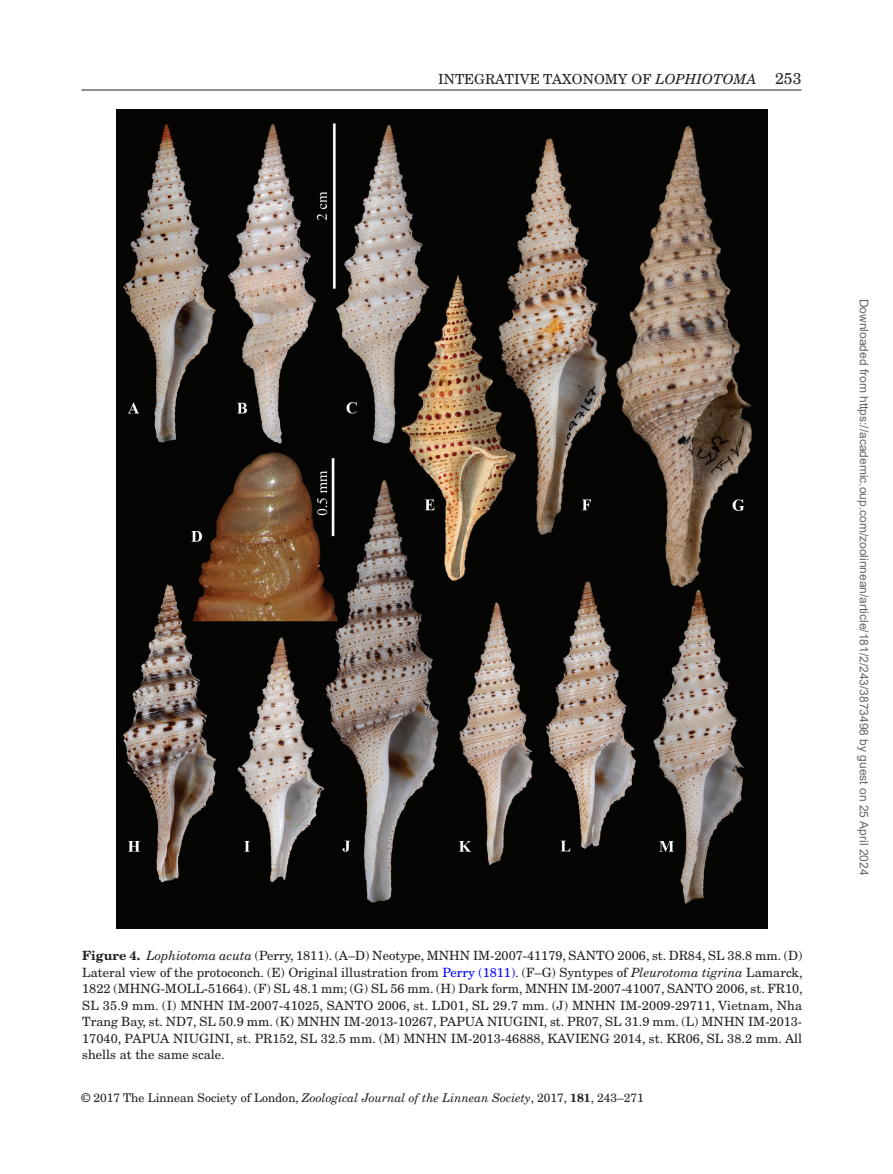
<style>
.page{position:relative;width:893px;height:1174px;background:#fff}
.page>*{position:absolute;margin:0;border:0;box-sizing:border-box;transform-origin:0 0}
.t1{font:13.8px "New Century Schlbk";color:#231f20}
.t2{font:12.75px/16.5px "New Century Schlbk";color:#231f20;text-align:justify}
.t3{font:12px "Arial";color:#666}
.t4{font:12px "New Century Schlbk";color:#231f20}
.s1{font-style:italic}
.s2{font-size:15.75px}
.s3{font-weight:700}
.s4{color:#00f}
</style>
<div class="page">
<hr style="left:81px;top:90px;width:720px;height:1px;background:#231f20">
<img style="left:117px;top:110px;width:651px;height:818px">
<p class="t1" style="left:438px;top:70px;width:365px">INTEGRATIVE TAXONOMY OF <span class="s1">LOPHIOTOMA</span> <span class="s2">253</span></p>
<p class="t2" style="left:82px;top:947px;width:722px"><span class="s3">Figure 4.</span> <span class="s1">Lophiotoma acuta</span> (Perry, 1811). (A–D) Neotype, MNHN IM-2007-41179, SANTO 2006, st. DR84, SL 38.8 mm. (D)<br>Lateral view of the protoconch. (E) Original illustration from <span class="s4">Perry (1811)</span>. (F–G) Syntypes of <span class="s1">Pleurotoma tigrina</span> Lamarck, 1822 (MHNG-MOLL-51664). (F) SL 48.1 mm; (G) SL 56 mm. (H) Dark form, MNHN IM-2007-41007, SANTO 2006, st. FR10, SL 35.9 mm. (I) MNHN IM-2007-41025, SANTO 2006, st. LD01, SL 29.7 mm. (J) MNHN IM-2009-29711, Vietnam, Nha Trang Bay, st. ND7, SL 50.9 mm. (K) MNHN IM-2013-10267, PAPUA NIUGINI, st. PR07, SL 31.9 mm. (L) MNHN IM-2013- 17040, PAPUA NIUGINI, st. PR152, SL 32.5 mm. (M) MNHN IM-2013-46888, KAVIENG 2014, st. KR06, SL 38.2 mm. All shells at the same scale.</p>
<p class="t4" style="left:81px;top:1090px;width:564px">© 2017 The Linnean Society of London, <span class="s1">Zoological Journal of the Linnean Society</span>, 2017, <span class="s3">181</span>, 243–271</p>
<p class="t3" style="left:868px;top:298px;width:578px;rotate:90deg">Downloaded from https://academic.oup.com/zoolinnean/article/181/2/243/3873498 by guest on 25 April 2024</p>
</div>
